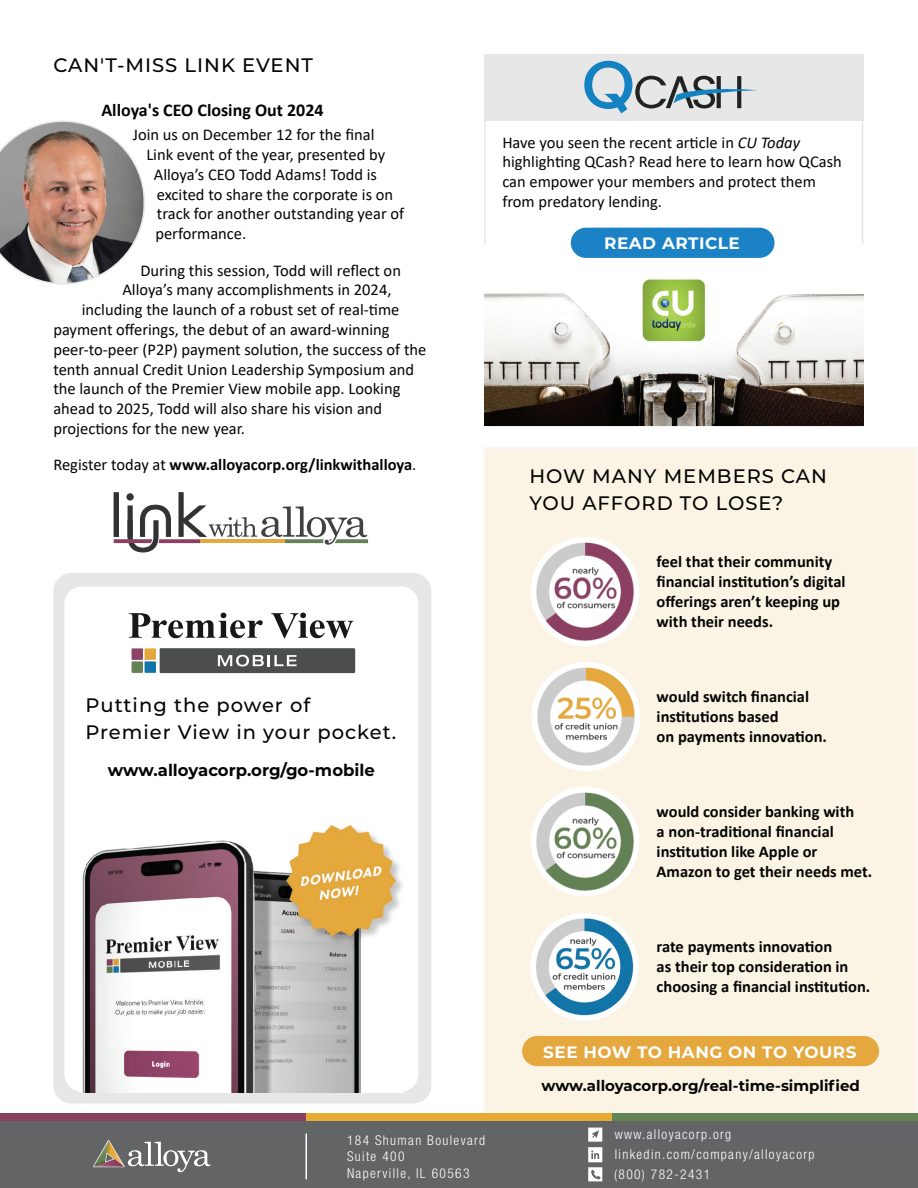
<style>
.page{position:relative;width:918px;height:1188px;background:#fff}
.page>*{position:absolute;margin:0;border:0;box-sizing:border-box;transform-origin:0 0}
.t1{font:500 19.5px/27px "Montserrat";letter-spacing:.05em;color:#040503}
.t2{font:700 18px "Calibri";color:#040503}
.t3{font:16.5px/19.8px "Calibri";color:#040503}
.t4{font:700 16.5px/19.8px "Calibri";color:#040503}
.t5{font:700 16.5px "Montserrat";letter-spacing:.03em;color:#fff}
.t6{font:700 16.5px "Montserrat";color:#040503}
.t7{font:700 15px "Montserrat";color:#040503}
.t8{font:300 condensed 13.5px/16.2px "Helvetica Neue LT Std";letter-spacing:.1em;color:#fff}
.s1{font-weight:400}
.s2{font-style:italic}
</style>
<div class="page">
<div style="left:485px;top:449px;width:432px;height:663px;background:#fbf4e4"></div>
<img style="left:485px;top:247px;width:378px;height:179px">
<div style="left:0;top:1119px;width:918px;height:69px;background:#626466"></div>
<hr style="left:305px;top:1134px;width:2px;height:45px;background:#fff">
<svg style="left:588px;top:1128px;width:14px;height:53px"></svg>
<img style="left:93px;top:1140px;width:32px;height:28px">
<svg style="left:128px;top:1142px;width:83px;height:30px"></svg>
<div style="left:0;top:1113px;width:306px;height:8px;background:#894061"></div>
<div style="left:306px;top:1113px;width:306px;height:8px;background:#e5ab33"></div>
<div style="left:612px;top:1113px;width:306px;height:8px;background:#658454"></div>
<svg style="left:0;top:120px;width:145px;height:165px"></svg>
<svg style="left:114px;top:492px;width:254px;height:61px"></svg>
<div style="left:53px;top:573px;width:378px;height:531px;background:#e6e7e6;border-radius:18px"></div>
<div style="left:64px;top:586px;width:355px;height:506px;background:#fff;border-radius:18px"></div>
<div style="left:63px;top:585px;width:357px;height:508px;border:2px solid #e6e7e6;border-radius:18px"></div>
<svg style="left:129px;top:613px;width:134px;height:25px"></svg>
<svg style="left:271px;top:613px;width:82px;height:25px"></svg>
<div style="left:160px;top:648px;width:195px;height:25px;background:#4c4d4d"></div>
<svg style="left:218px;top:655px;width:79px;height:11px"></svg>
<div style="left:132px;top:648px;width:11px;height:12px;background:#8c4366"></div>
<div style="left:145px;top:648px;width:11px;height:12px;background:#e3a73e"></div>
<div style="left:132px;top:661px;width:11px;height:12px;background:#658156"></div>
<div style="left:145px;top:661px;width:11px;height:12px;background:#1374a7"></div>
<img style="left:79px;top:825px;width:324px;height:267px">
<div style="left:484px;top:54px;width:380px;height:66px;background:#e6e7e6"></div>
<svg style="left:584px;top:61px;width:173px;height:52px"></svg>
<div style="left:571px;top:228px;width:204px;height:30px;background:#1b82c5;border-radius:15px"></div>
<img style="left:530px;top:535px;width:110px;height:111px">
<img style="left:531px;top:660px;width:110px;height:111px">
<img style="left:530px;top:785px;width:110px;height:111px">
<img style="left:530px;top:910px;width:110px;height:111px">
<div style="left:522px;top:1036px;width:357px;height:30px;background:#e4a83f;border-radius:15px"></div>
<p class="t1" style="left:53px;top:51px;width:261px">CAN'T-MISS LINK EVENT</p>
<p class="t2" style="left:101px;top:97px;width:224px">Alloya's CEO Closing Out 2024</p>
<p class="t3" style="left:133px;top:124px;width:243px">Join us on December 12 for the final</p>
<p class="t3" style="left:146px;top:144px;width:240px">Link event of the year, presented by</p>
<p class="t3" style="left:154px;top:164px;width:225px">Alloya’s CEO Todd Adams! Todd is</p>
<p class="t3" style="left:157px;top:184px;width:238px">excited to share the corporate is on</p>
<p class="t3" style="left:157px;top:204px;width:249px">track for another outstanding year of</p>
<p class="t3" style="left:155px;top:223px;width:92px">performance.</p>
<p class="t3" style="left:140px;top:260px;width:262px">During this session, Todd will reflect on</p>
<p class="t3" style="left:122px;top:280px;width:271px">Alloya’s many accomplishments in 2024,</p>
<p class="t3" style="left:82px;top:299px;width:319px">including the launch of a robust set of real-time</p>
<p class="t3" style="left:53px;top:319px;width:338px">payment offerings, the debut of an award-winning</p>
<p class="t3" style="left:53px;top:339px;width:375px">peer-to-peer (P2P) payment solution, the success of the</p>
<p class="t3" style="left:53px;top:359px;width:362px">tenth annual Credit Union Leadership Symposium and</p>
<p class="t3" style="left:53px;top:379px;width:349px">the launch of the Premier View mobile app. Looking</p>
<p class="t3" style="left:53px;top:398px;width:330px">ahead to 2025, Todd will also share his vision and</p>
<p class="t3" style="left:53px;top:418px;width:193px">projections for the new year.</p>
<p class="t4" style="left:53px;top:455px;width:364px"><span class="s1">Register today at</span> www.alloyacorp.org/linkwithalloya<span class="s1">.</span></p>
<p class="t3" style="left:502px;top:132px;width:341px">Have you seen the recent article in <span class="s2">CU Today </span>highlighting QCash? Read here to learn how QCash can empower your members and protect them from predatory lending.</p>
<p class="t5" style="left:604px;top:232px;width:137px">READ ARTICLE</p>
<p class="t1" style="left:529px;top:462px;width:299px">HOW MANY MEMBERS CAN<br>YOU AFFORD TO LOSE?</p>
<p class="t4" style="left:657px;top:552px;width:190px">feel that their community financial institution’s digital offerings aren’t keeping up with their needs.</p>
<p class="t1" style="left:86px;top:691px;width:312px">Putting the power of<br>Premier View in your pocket.</p>
<p class="t6" style="left:108px;top:758px;width:268px">www.alloyacorp.org/go-mobile</p>
<p class="t8" style="left:347px;top:1132px;width:140px">184 Shuman Boulevard<br>Suite 400<br>Naperville, IL 60563</p>
<p class="t4" style="left:657px;top:687px;width:172px">would switch financial institutions based<br>on payments innovation.</p>
<p class="t4" style="left:657px;top:802px;width:217px">would consider banking with<br>a non-traditional financial institution like Apple or<br>Amazon to get their needs met.</p>
<p class="t4" style="left:657px;top:937px;width:215px">rate payments innovation<br>as their top consideration in choosing a financial institution.</p>
<p class="t5" style="left:543px;top:1040px;width:315px">SEE HOW TO HANG ON TO YOURS</p>
<p class="t7" style="left:542px;top:1075px;width:320px">www.alloyacorp.org/real-time-simplified</p>
<p class="t8" style="left:615px;top:1124px;width:201px;line-height:20.1px">www.alloyacorp.org linkedin.com/company/alloyacorp</p>
<p class="t8" style="left:614px;top:1166px;width:98px">(800) 782-2431</p>
</div>
